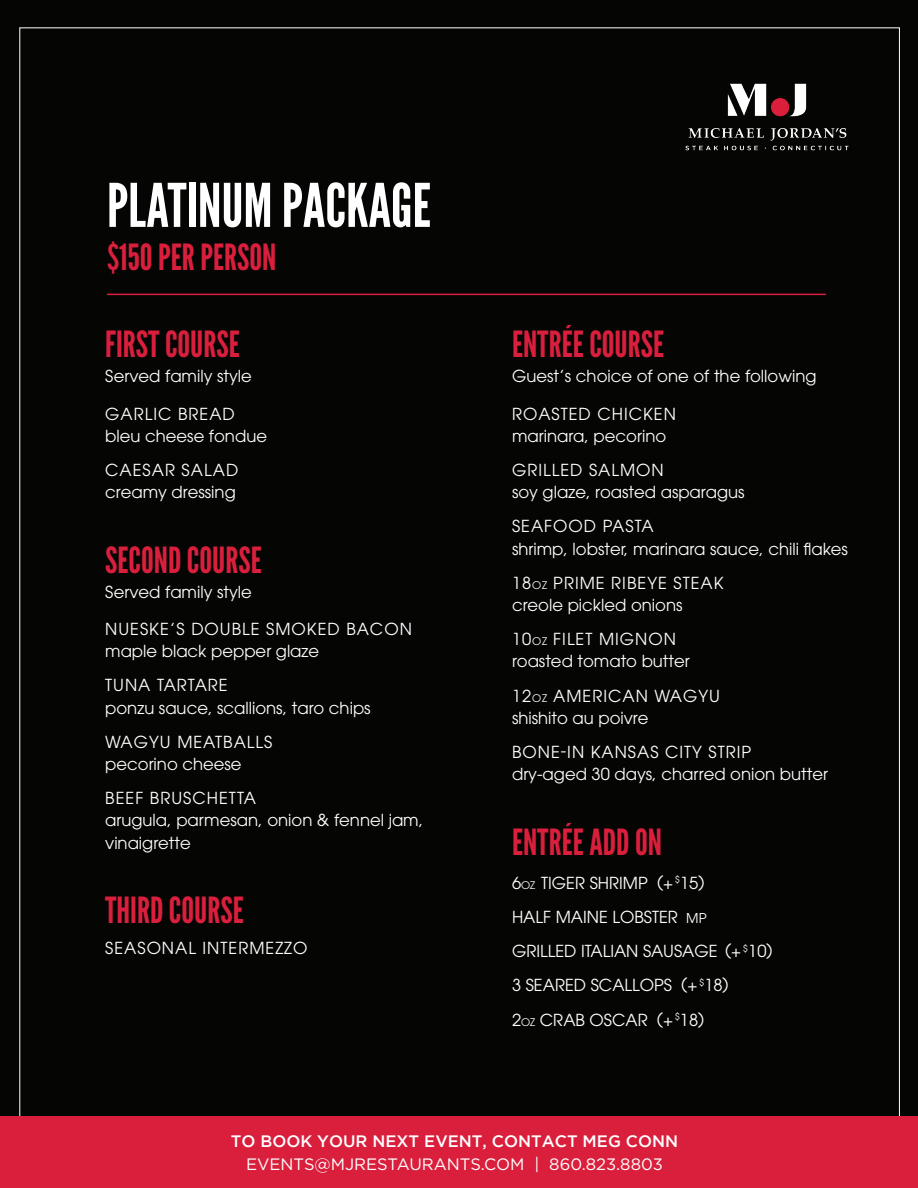
<style>
.page{position:relative;width:918px;height:1188px;background:#050504}
.page>*{position:absolute;margin:0;border:0;box-sizing:border-box;transform-origin:0 0}
.t1{font:60px "League Gothic";color:#fff}
.t2{font:36px "League Gothic";color:#da1f3d}
.t3{font:16.5px/22.2px "ITC Avant Garde Pro";color:#fff}
.t4{font:16.5px/22.2px "ITC Avant Garde Pro";letter-spacing:.06em;color:#fff}
.t5{font:16.5px "Gotham";color:#fff}
.t6{font:500 16.5px "Gotham";color:#fff}
.s1{font-size:10.5px}
.s2{font-size:13.5px}
</style>
<div class="page">
<hr style="left:107px;top:294px;width:719px;height:1px;background:#da1f3d">
<img style="left:685px;top:83px;width:164px;height:68px">
<div style="left:0;top:1116px;width:918px;height:72px;background:#da1f3d"></div>
<h1 class="t1" style="left:107px;top:170px;width:326px">PLATINUM PACKAGE</h1>
<h2 class="t2" style="left:107px;top:236px;width:171px">$150 PER PERSON</h2>
<h2 class="t2" style="left:105px;top:323px;width:136px">FIRST COURSE</h2>
<p class="t3" style="left:105px;top:365px;width:148px">Served family style</p>
<p class="t3" style="left:105px;top:402px;width:163px">GARLIC BREAD bleu cheese fondue</p>
<p class="t3" style="left:105px;top:459px;width:135px">CAESAR SALAD creamy dressing</p>
<h2 class="t2" style="left:105px;top:538px;width:158px">SECOND COURSE</h2>
<p class="t3" style="left:105px;top:580px;width:148px">Served family style</p>
<p class="t4" style="left:105px;top:618px;width:308px">NUESKE’S DOUBLE SMOKED BACON maple black pepper glaze</p>
<p class="t3" style="left:105px;top:674px;width:267px">TUNA TARTARE<br>ponzu sauce, scallions, taro chips</p>
<p class="t3" style="left:105px;top:730px;width:169px">WAGYU MEATBALLS pecorino cheese</p>
<p class="t3" style="left:105px;top:787px;width:320px">BEEF BRUSCHETTA<br>arugula, parmesan, onion &amp; fennel jam, vinaigrette</p>
<h2 class="t2" style="left:105px;top:889px;width:140px">THIRD COURSE</h2>
<p class="t4" style="left:105px;top:937px;width:204px">SEASONAL INTERMEZZO</p>
<h2 class="t2" style="left:512px;top:323px;width:154px">ENTRÉE COURSE</h2>
<p class="t3" style="left:512px;top:365px;width:306px">Guest’s choice of one of the following</p>
<p class="t3" style="left:512px;top:402px;width:165px">ROASTED CHICKEN marinara, pecorino</p>
<p class="t3" style="left:512px;top:459px;width:234px">GRILLED SALMON<br>soy glaze, roasted asparagus</p>
<p class="t3" style="left:512px;top:515px;width:337px">SEAFOOD PASTA<br>shrimp, lobster, marinara sauce, chili flakes</p>
<p class="t3" style="left:512px;top:571px;width:213px">18<span class="s1">OZ</span> PRIME RIBEYE STEAK creole pickled onions</p>
<p class="t3" style="left:512px;top:628px;width:179px">10<span class="s1">OZ</span> FILET MIGNON roasted tomato butter</p>
<p class="t3" style="left:512px;top:684px;width:210px">12<span class="s1">OZ</span> AMERICAN WAGYU shishito au poivre</p>
<p class="t3" style="left:512px;top:741px;width:318px">BONE-IN KANSAS CITY STRIP dry-aged 30 days, charred onion butter</p>
<h2 class="t2" style="left:512px;top:820px;width:152px">ENTRÉE ADD ON</h2>
<p class="t3" style="left:512px;top:865px;width:262px;line-height:34.2px">6<span class="s1">OZ</span> TIGER SHRIMP (+ <sup>$</sup>15)<br>HALF MAINE LOBSTER <span class="s2">MP<br></span>GRILLED ITALIAN SAUSAGE (+ <sup>$</sup>10)<br>3 SEARED SCALLOPS (+ <sup>$</sup>18)<br>2<span class="s1">OZ</span> CRAB OSCAR (+ <sup>$</sup>18)</p>
<p class="t6" style="left:231px;top:1135px;width:449px">TO BOOK YOUR NEXT EVENT, CONTACT MEG CONN</p>
<p class="t5" style="left:246px;top:1155px;width:418px">EVENTS@MJRESTAURANTS.COM | 860.823.8803</p>
</div>
